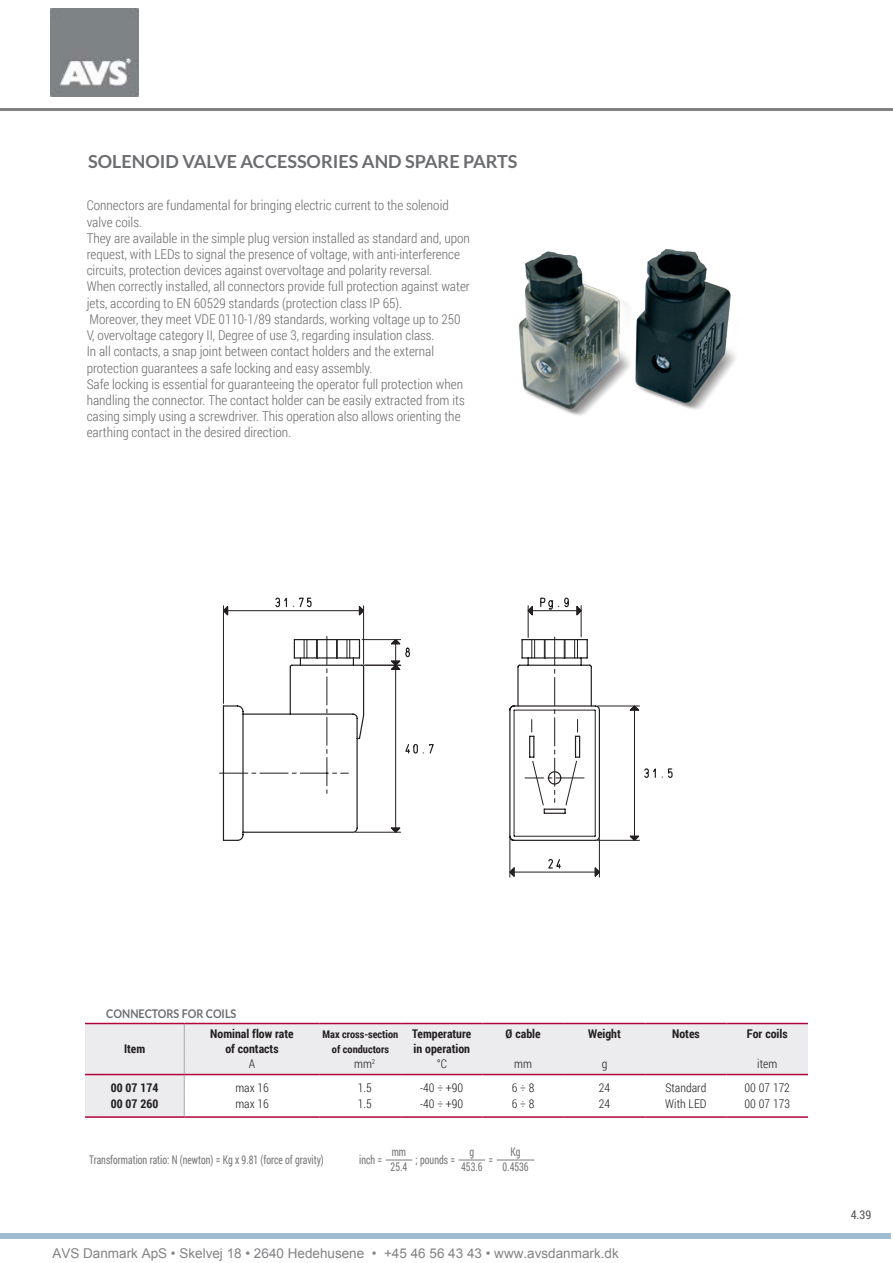
<style>
.page{position:relative;width:893px;height:1263px;background:#fff}
.page>*{position:absolute;margin:0;border:0;box-sizing:border-box;transform-origin:0 0}
.t1{font:700 18px "Lato";color:#6c6d70}
.t2{font:300 13.5px/16.2px "Roboto Condensed";color:#6c6d70}
.t3{font:13.5px "Arial";color:#828385}
.t4{font:12px "Roboto Condensed";color:#231f20;scale:.81 1}
.t5{font:300 12px/16.2px "Roboto Condensed";color:#231f20}
.t6{font:700 12px "Roboto Condensed";color:#231f20}
.t7{font:700 12px "Lato";color:#6c6d70;scale:.9 1}
.t8{font:12px "Roboto Condensed";color:#57585a}
.t9{font:700 10.5px "Roboto Condensed";color:#231f20}
.s1{font-size:12px}
</style>
<div class="page">
<img style="left:518px;top:249px;width:218px;height:167px">
<svg style="left:220px;top:597px;width:214px;height:244px"></svg>
<svg style="left:509px;top:597px;width:164px;height:281px"></svg>
<svg style="left:85px;top:1024px;width:723px;height:92px;fill:#ececee"></svg>
<svg style="left:320px;top:1075px;width:407px;height:5px"></svg>
<svg style="left:184px;top:1024px;width:1px;height:92px"></svg>
<hr style="left:85px;top:1074px;width:99px;height:1px;background:#b10439">
<hr style="left:184px;top:1074px;width:136px;height:1px;background:#b10439">
<hr style="left:320px;top:1074px;width:81px;height:1px;background:#b10439">
<hr style="left:401px;top:1074px;width:81px;height:1px;background:#b10439">
<hr style="left:482px;top:1074px;width:82px;height:1px;background:#b10439">
<hr style="left:564px;top:1074px;width:81px;height:1px;background:#b10439">
<hr style="left:645px;top:1074px;width:82px;height:1px;background:#b10439">
<hr style="left:727px;top:1074px;width:81px;height:1px;background:#b10439">
<hr style="left:85px;top:1023px;width:99px;height:1px;background:#b10439">
<hr style="left:184px;top:1023px;width:136px;height:1px;background:#b10439">
<hr style="left:320px;top:1023px;width:81px;height:1px;background:#b10439">
<hr style="left:401px;top:1023px;width:81px;height:1px;background:#b10439">
<hr style="left:482px;top:1023px;width:82px;height:1px;background:#b10439">
<hr style="left:564px;top:1023px;width:81px;height:1px;background:#b10439">
<hr style="left:645px;top:1023px;width:82px;height:1px;background:#b10439">
<hr style="left:727px;top:1023px;width:81px;height:1px;background:#b10439">
<hr style="left:85px;top:1116px;width:99px;height:2px;background:#b10439">
<hr style="left:184px;top:1116px;width:136px;height:2px;background:#b10439">
<hr style="left:320px;top:1116px;width:81px;height:2px;background:#b10439">
<hr style="left:401px;top:1116px;width:81px;height:2px;background:#b10439">
<hr style="left:482px;top:1116px;width:82px;height:2px;background:#b10439">
<hr style="left:564px;top:1116px;width:81px;height:2px;background:#b10439">
<hr style="left:645px;top:1116px;width:82px;height:2px;background:#b10439">
<hr style="left:727px;top:1116px;width:81px;height:2px;background:#b10439">
<svg style="left:386px;top:1160px;width:26px;height:1px"></svg>
<svg style="left:459px;top:1160px;width:26px;height:1px"></svg>
<hr style="left:497px;top:1160px;width:37px;height:1px;background:#231f20">
<img style="left:51px;top:9px;width:88px;height:88px">
<h1 class="t1" style="left:88px;top:151px;width:431px">SOLENOID VALVE ACCESSORIES AND SPARE PARTS</h1>
<p class="t2" style="left:87px;top:197px;width:385px">Connectors are fundamental for bringing electric current to the solenoid valve coils.<br>They are available in the simple plug version installed as standard and, upon request, with LEDs to signal the presence of voltage, with anti-interference circuits, protection devices against overvoltage and polarity reversal.<br>When correctly installed, all connectors provide full protection against water jets, according to EN 60529 standards (protection class IP 65).<br>Moreover, they meet VDE 0110-1/89 standards, working voltage up to 250<br>V, overvoltage category II, Degree of use 3, regarding insulation class.<br>In all contacts, a snap joint between contact holders and the external protection guarantees a safe locking and easy assembly.<br>Safe locking is essential for guaranteeing the operator full protection when handling the connector. The contact holder can be easily extracted from its casing simply using a screwdriver. This operation also allows orienting the earthing contact in the desired direction.</p>
<p class="t7" style="left:106px;top:1007px;width:146px">CONNECTORS FOR COILS</p>
<p class="t6" style="left:124px;top:1040px;width:23px">Item</p>
<p class="t6" style="left:210px;top:1026px;width:85px">Nominal flow rate</p>
<p class="t9" style="left:323px;top:1027px;width:150px">Max cross-section <span class="s1">Temperature</span></p>
<p class="t6" style="left:506px;top:1026px;width:37px">Ø cable</p>
<p class="t6" style="left:588px;top:1026px;width:34px">Weight</p>
<p class="t6" style="left:672px;top:1026px;width:29px">Notes</p>
<p class="t6" style="left:747px;top:1026px;width:42px">For coils</p>
<p class="t6" style="left:225px;top:1040px;width:55px">of contacts</p>
<p class="t9" style="left:332px;top:1041px;width:58px">of conductors</p>
<p class="t6" style="left:414px;top:1040px;width:58px">in operation</p>
<p class="t5" style="left:249px;top:1055px;width:8px">A</p>
<p class="t5" style="left:354px;top:1055px;width:23px">mm<sup>2</sup></p>
<p class="t5" style="left:437px;top:1055px;width:12px">°C</p>
<p class="t5" style="left:514px;top:1055px;width:19px">mm</p>
<p class="t5" style="left:602px;top:1055px;width:7px">g</p>
<p class="t5" style="left:757px;top:1055px;width:22px">item</p>
<p class="t5" style="left:665px;top:1079px;width:43px">Standard<br>With LED</p>
<p class="t6" style="left:111px;top:1079px;width:49px">00 07 174</p>
<p class="t5" style="left:235px;top:1079px;width:35px">max 16</p>
<p class="t5" style="left:358px;top:1079px;width:15px">1.5</p>
<p class="t5" style="left:420px;top:1079px;width:45px">-40 ÷ +90</p>
<p class="t5" style="left:512px;top:1079px;width:24px">6 ÷ 8</p>
<p class="t5" style="left:599px;top:1079px;width:13px">24</p>
<p class="t5" style="left:745px;top:1079px;width:47px">00 07 172</p>
<p class="t6" style="left:111px;top:1095px;width:49px">00 07 260</p>
<p class="t5" style="left:235px;top:1095px;width:35px">max 16</p>
<p class="t5" style="left:358px;top:1095px;width:15px">1.5</p>
<p class="t5" style="left:420px;top:1095px;width:45px">-40 ÷ +90</p>
<p class="t5" style="left:512px;top:1095px;width:24px">6 ÷ 8</p>
<p class="t5" style="left:599px;top:1095px;width:13px">24</p>
<p class="t5" style="left:745px;top:1095px;width:47px">00 07 173</p>
<p class="t4" style="left:89px;top:1151px;width:291px">Transformation ratio: N (newton) = Kg x 9.81 (force of gravity)</p>
<p class="t4" style="left:359px;top:1151px;width:30px">inch =</p>
<p class="t4" style="left:511px;top:1143px;width:14px">Kg</p>
<p class="t4" style="left:392px;top:1143px;width:19px">mm</p>
<p class="t4" style="left:469px;top:1143px;width:7px">g</p>
<p class="t4" style="left:416px;top:1151px;width:50px">; pounds =</p>
<p class="t4" style="left:489px;top:1151px;width:7px">=</p>
<p class="t4" style="left:391px;top:1158px;width:22px">25.4</p>
<p class="t4" style="left:461px;top:1158px;width:28px">453.6</p>
<p class="t4" style="left:503px;top:1158px;width:34px">0.4536</p>
<p class="t3" style="left:52px;top:1244px;width:568px">AVS Danmark ApS • Skelvej 18 • 2640 Hedehusene • +45 46 56 43 43 • www.avsdanmark.dk</p>
<p class="t8" style="left:851px;top:1206px;width:22px">4.39</p>
</div>
